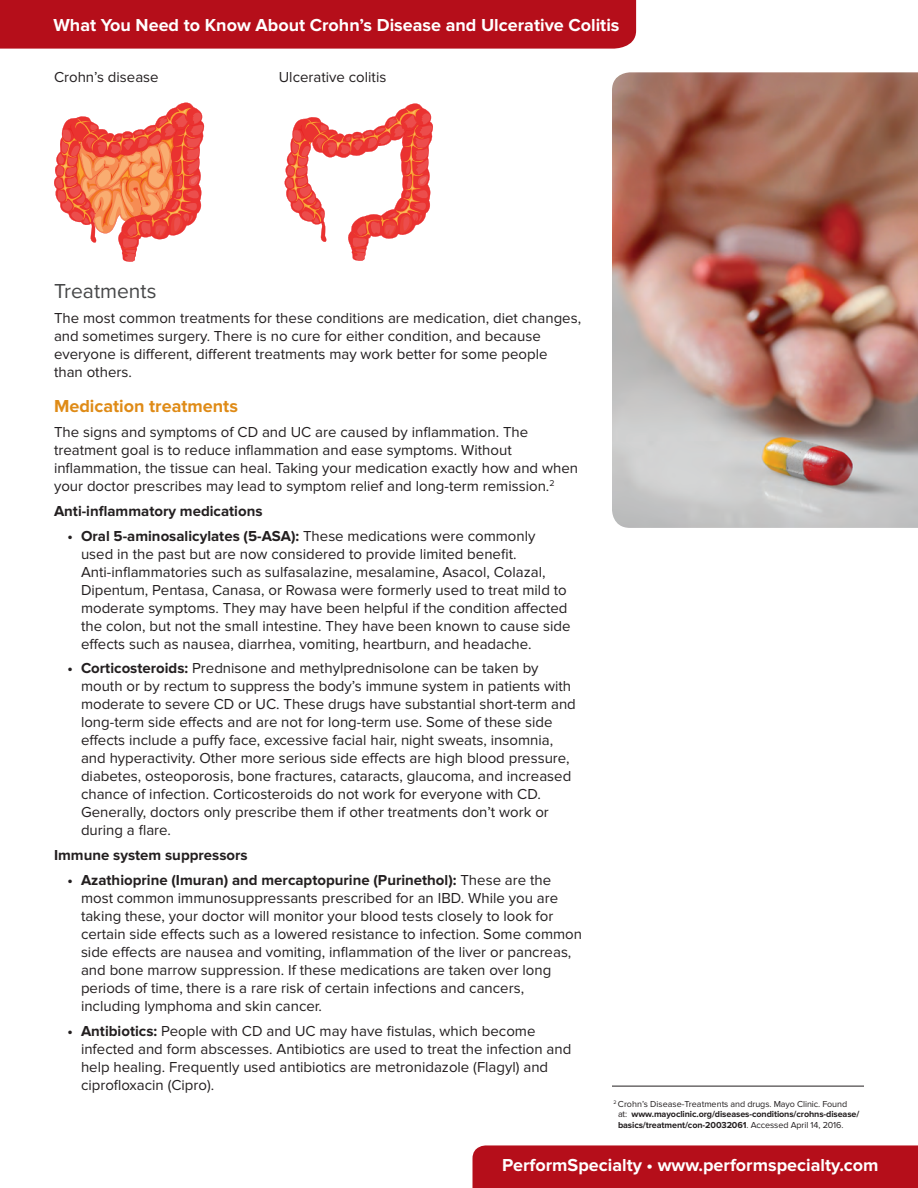
<style>
.page{position:relative;width:918px;height:1188px;background:#fff}
.page>*{position:absolute;margin:0;border:0;box-sizing:border-box;transform-origin:0 0}
.t1{font:21px "Proxima Nova";color:#464748}
.t2{font:700 18px "Proxima Nova";color:#fff}
.t3{font:700 18px "Proxima Nova";color:#df8b17}
.t4{font:15px/18px "Proxima Nova";color:#231f20}
.t5{font:700 15px "Proxima Nova";color:#231f20}
.t6{font:700 9px/10.8px "Proxima Nova";letter-spacing:-.01em;color:#231f20}
.s1{font-weight:700}
.s2{font-weight:400}
</style>
<div class="page">
<hr style="left:612px;top:1086px;width:252px;height:1px;background:#231f20">
<img style="left:612px;top:72px;width:306px;height:456px">
<div style="left:472px;top:1145px;width:446px;height:43px;background:#b50e1a"></div>
<div style="left:0;top:0;width:636px;height:49px;background:#b50e1a"></div>
<svg style="left:54px;top:103px;width:150px;height:159px"></svg>
<svg style="left:284px;top:103px;width:149px;height:158px"></svg>
<p class="t2" style="left:53px;top:15px;width:568px">What You Need to Know About Crohn’s Disease and Ulcerative Colitis</p>
<p class="t4" style="left:54px;top:69px;width:106px">Crohn’s disease</p>
<p class="t4" style="left:279px;top:69px;width:109px">Ulcerative colitis</p>
<h1 class="t1" style="left:54px;top:279px;width:104px">Treatments</h1>
<p class="t4" style="left:54px;top:309px;width:529px">The most common treatments for these conditions are medication, diet changes, and sometimes surgery. There is no cure for either condition, and because everyone is different, different treatments may work better for some people<br>than others.</p>
<p class="t3" style="left:54px;top:396px;width:185px">Medication treatments</p>
<p class="t4" style="left:54px;top:423px;width:526px">The signs and symptoms of CD and UC are caused by inflammation. The treatment goal is to reduce inflammation and ease symptoms. Without inflammation, the tissue can heal. Taking your medication exactly how and when your doctor prescribes may lead to symptom relief and long-term remission.<sup>2</sup></p>
<p class="t5" style="left:54px;top:502px;width:210px">Anti-inflammatory medications</p>
<p class="t4" style="left:81px;top:527px;width:491px;text-indent:-13px"><span class="s1">• Oral 5-aminosalicylates (5-ASA):</span> These medications were commonly used in the past but are now considered to provide limited benefit.<br>Anti-inflammatories such as sulfasalazine, mesalamine, Asacol, Colazal, Dipentum, Pentasa, Canasa, or Rowasa were formerly used to treat mild to moderate symptoms. They may have been helpful if the condition affected the colon, but not the small intestine. They have been known to cause side effects such as nausea, diarrhea, vomiting, heartburn, and headache.</p>
<p class="t4" style="left:81px;top:660px;width:496px;text-indent:-14px"><span class="s1">• Corticosteroids:</span> Prednisone and methylprednisolone can be taken by mouth or by rectum to suppress the body’s immune system in patients with moderate to severe CD or UC. These drugs have substantial short-term and long-term side effects and are not for long-term use. Some of these side effects include a puffy face, excessive facial hair, night sweats, insomnia, and hyperactivity. Other more serious side effects are high blood pressure, diabetes, osteoporosis, bone fractures, cataracts, glaucoma, and increased chance of infection. Corticosteroids do not work for everyone with CD.<br>Generally, doctors only prescribe them if other treatments don’t work or during a flare.</p>
<p class="t5" style="left:54px;top:846px;width:195px">Immune system suppressors</p>
<p class="t4" style="left:81px;top:871px;width:503px;text-indent:-13px"><span class="s1">• Azathioprine (Imuran) and mercaptopurine (Purinethol):</span> These are the most common immunosuppressants prescribed for an IBD. While you are taking these, your doctor will monitor your blood tests closely to look for certain side effects such as a lowered resistance to infection. Some common side effects are nausea and vomiting, inflammation of the liver or pancreas, and bone marrow suppression. If these medications are taken over long periods of time, there is a rare risk of certain infections and cancers, including lymphoma and skin cancer.</p>
<p class="t4" style="left:81px;top:1022px;width:492px;text-indent:-14px"><span class="s1">• Antibiotics:</span> People with CD and UC may have fistulas, which become infected and form abscesses. Antibiotics are used to treat the infection and help healing. Frequently used antibiotics are metronidazole (Flagyl) and ciprofloxacin (Cipro).</p>
<p class="t6" style="left:618px;top:1098px;width:243px;text-indent:-5px"><sup>2</sup> <span class="s2">Crohn’s Disease-Treatments and drugs. Mayo Clinic. Found<br>at:</span> www.mayoclinic.org/diseases-conditions/crohns-disease/ basics/treatment/con-20032061<span class="s2">. Accessed April 14, 2016.</span></p>
<p class="t2" style="left:502px;top:1154px;width:378px">PerformSpecialty • www.performspecialty.com</p>
</div>
